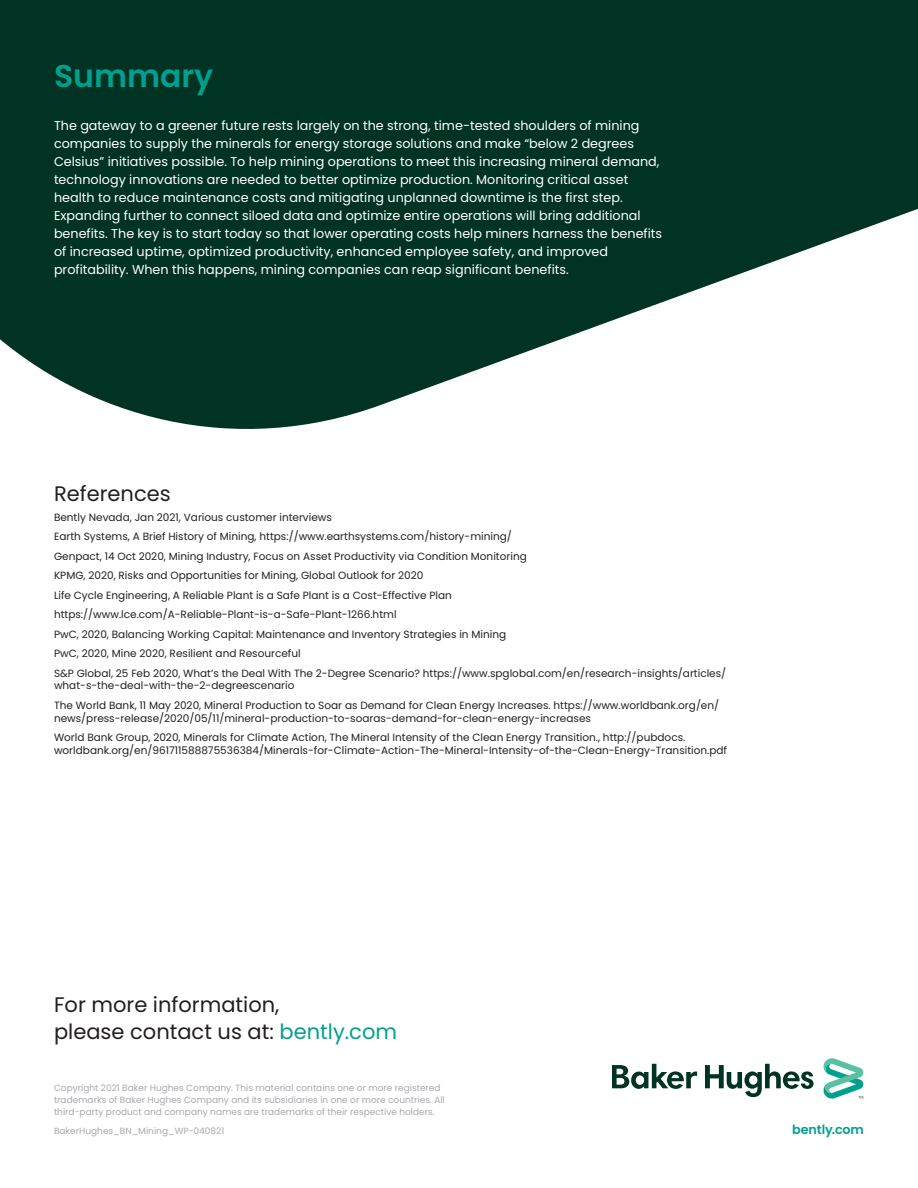
<style>
.page{position:relative;width:918px;height:1188px;background:#fff}
.page>*{position:absolute;margin:0;border:0;box-sizing:border-box;transform-origin:0 0}
.head_1_to_TOC{font:600 31.5px "Poppins";color:#00a08f}
._8_5pt-body_text{font:21px/27px "Poppins";color:#231f20}
._8_5pt-body_text-2{font:12.75px/18px "Poppins";color:#fff}
.t1{font:600 12.75px "Poppins";letter-spacing:-.01em;color:#00a08f}
._7pt-caption{font:10.5px/12.8px "Poppins";color:#231f20}
._6pt-legal_footnote{font:9px/12px "Poppins";color:#a8a9ad}
.s1{color:#00a08f}
</style>
<div class="page">
<svg style="left:0;top:0;width:918px;height:429px;fill:#003323"></svg>
<svg style="left:612px;top:1058px;width:252px;height:41px"></svg>
<p class="head_1_to_TOC" style="left:54px;top:58px;width:161px">Summary</p>
<p class="_8_5pt-body_text-2" style="left:54px;top:117px;width:610px">The gateway to a greener future rests largely on the strong, time-tested shoulders of mining companies to supply the minerals for energy storage solutions and make “below 2 degrees Celsius” initiatives possible. To help mining operations to meet this increasing mineral demand, technology innovations are needed to better optimize production. Monitoring critical asset health to reduce maintenance costs and mitigating unplanned downtime is the first step.<br>Expanding further to connect siloed data and optimize entire operations will bring additional benefits. The key is to start today so that lower operating costs help miners harness the benefits of increased uptime, optimized productivity, enhanced employee safety, and improved profitability. When this happens, mining companies can reap significant benefits.</p>
<p class="_8_5pt-body_text" style="left:54px;top:480px;width:118px">References</p>
<p class="_7pt-caption" style="left:54px;top:511px;width:280px">Bently Nevada, Jan 2021, Various customer interviews</p>
<p class="_7pt-caption" style="left:54px;top:530px;width:459px">Earth Systems, A Brief History of Mining, https://www.earthsystems.com/history-mining/</p>
<p class="_7pt-caption" style="left:54px;top:550px;width:474px">Genpact, 14 Oct 2020, Mining Industry, Focus on Asset Productivity via Condition Monitoring</p>
<p class="_7pt-caption" style="left:54px;top:569px;width:371px">KPMG, 2020, Risks and Opportunities for Mining, Global Outlook for 2020</p>
<p class="_7pt-caption" style="left:54px;top:589px;width:399px">Life Cycle Engineering, A Reliable Plant is a Safe Plant is a Cost-Effective Plan</p>
<p class="_7pt-caption" style="left:54px;top:608px;width:344px">https://www.lce.com/A-Reliable-Plant-is-a-Safe-Plant-1266.html</p>
<p class="_7pt-caption" style="left:54px;top:628px;width:454px">PwC, 2020, Balancing Working Capital: Maintenance and Inventory Strategies in Mining</p>
<p class="_7pt-caption" style="left:54px;top:647px;width:248px">PwC, 2020, Mine 2020, Resilient and Resourceful</p>
<p class="_7pt-caption" style="left:54px;top:667px;width:674px">S&amp;P Global, 25 Feb 2020, What’s the Deal With The 2-Degree Scenario? https://www.spglobal.com/en/research-insights/articles/ what-s-the-deal-with-the-2-degreescenario</p>
<p class="_7pt-caption" style="left:54px;top:699px;width:667px">The World Bank, 11 May 2020, Mineral Production to Soar as Demand for Clean Energy Increases. https://www.worldbank.org/en/ news/press-release/2020/05/11/mineral-production-to-soaras-demand-for-clean-energy-increases</p>
<p class="_7pt-caption" style="left:54px;top:731px;width:675px">World Bank Group, 2020, Minerals for Climate Action, The Mineral Intensity of the Clean Energy Transition., http://pubdocs. worldbank.org/en/961711588875536384/Minerals-for-Climate-Action-The-Mineral-Intensity-of-the-Clean-Energy-Transition.pdf</p>
<p class="_8_5pt-body_text" style="left:54px;top:991px;width:345px">For more information,<br>please contact us at: <span class="s1">bently.com</span></p>
<p class="_6pt-legal_footnote" style="left:54px;top:1082px;width:392px">Copyright 2021 Baker Hughes Company. This material contains one or more registered trademarks of Baker Hughes Company and its subsidiaries in one or more countries. All third-party product and company names are trademarks of their respective holders.</p>
<p class="_6pt-legal_footnote" style="left:54px;top:1125px;width:172px">BakerHughes_BN_Mining_WP-040821</p>
<p class="t1" style="left:792px;top:1122px;width:73px">bently.com</p>
</div>
